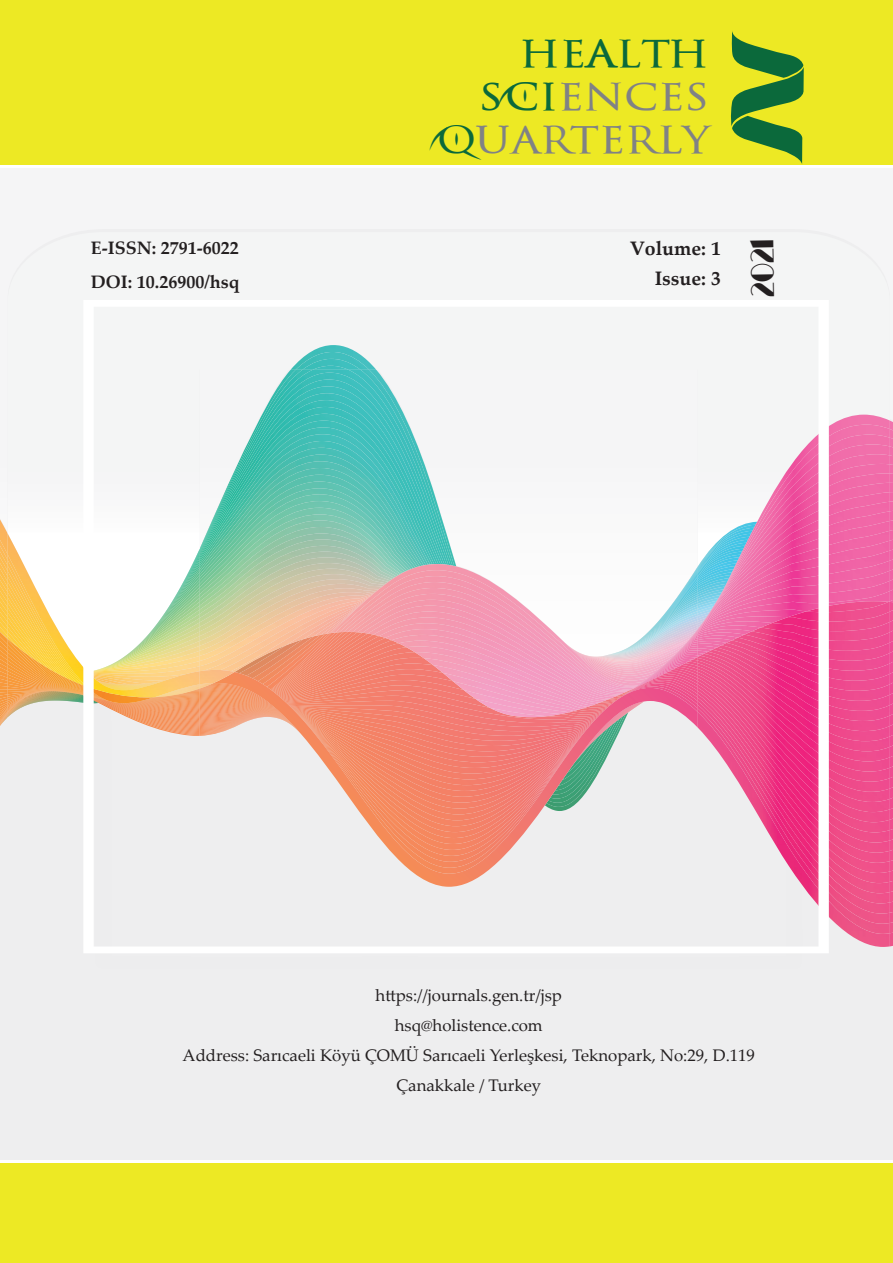
<style>
.page{position:relative;width:893px;height:1263px;background:#fff}
.page>*{position:absolute;margin:0;border:0;box-sizing:border-box;transform-origin:0 0}
.t1{font:35.85px/43px "Catwoman";color:#808285;text-align:right;scale:1.19 1}
.t2{font:33px "Anchor Steam NF";color:#231f20}
.t3{font:700 19.5px/30px "Palatino Linotype";color:#231f20;text-align:right}
.t4{font:700 18px/34.3px "Palatino Linotype";color:#231f20}
.t5{font:16.8px/30px "Palatino Linotype";color:#231f20;text-align:center}
.s1{color:#0b693b}
</style>
<div class="page">
<div style="left:0;top:168px;width:893px;height:991px;background:#eeeeef"></div>
<img style="left:0;top:519px;width:8px;height:113px">
<img style="left:829px;top:686px;width:61px;height:261px">
<img style="left:8px;top:414px;width:882px;height:258px">
<img style="left:829px;top:415px;width:61px;height:10px">
<img style="left:829px;top:425px;width:61px;height:10px">
<img style="left:829px;top:435px;width:61px;height:9px">
<img style="left:829px;top:444px;width:61px;height:10px">
<img style="left:829px;top:454px;width:61px;height:10px">
<img style="left:829px;top:464px;width:61px;height:9px">
<img style="left:829px;top:473px;width:61px;height:10px">
<img style="left:829px;top:483px;width:61px;height:9px">
<img style="left:829px;top:492px;width:61px;height:10px">
<img style="left:829px;top:502px;width:61px;height:9px">
<img style="left:829px;top:511px;width:61px;height:10px">
<img style="left:829px;top:521px;width:61px;height:10px">
<img style="left:829px;top:531px;width:61px;height:10px">
<img style="left:829px;top:541px;width:61px;height:10px">
<img style="left:829px;top:551px;width:61px;height:10px">
<img style="left:829px;top:561px;width:61px;height:10px">
<img style="left:829px;top:571px;width:61px;height:10px">
<img style="left:829px;top:581px;width:61px;height:10px">
<img style="left:829px;top:591px;width:61px;height:10px">
<img style="left:829px;top:601px;width:61px;height:31px">
<svg style="left:0;top:632px;width:83px;height:94px"></svg>
<img style="left:8px;top:534px;width:75px;height:163px">
<svg style="left:83px;top:300px;width:746px;height:653px"></svg>
<div style="left:0;top:1163px;width:893px;height:100px;background:#ede924"></div>
<div style="left:0;top:0;width:893px;height:164px;background:#ede924"></div>
<svg style="left:731px;top:31px;width:73px;height:133px"></svg>
<h1 class="t1" style="left:434px;top:33px;width:234px"><span class="s1">HEALTH<br>SCI</span>ENCES<br><span class="s1">Q</span>UARTERLY</h1>
<p class="t4" style="left:91px;top:230px;width:150px">E-ISSN: 2791-6022<br>DOI: 10.26900/hsq</p>
<p class="t3" style="left:630px;top:233px;width:93px">Volume: 1<br>Issue: 3</p>
<h2 class="t2" style="left:738px;top:298px;width:59px;rotate:-91deg">2021</h2>
<p class="t5" style="left:183px;top:979px;width:574px">https://journals.gen.tr/jsp<br>hsq@holistence.com<br>Address: Sarıcaeli Köyü ÇOMÜ Sarıcaeli Yerleşkesi, Teknopark, No:29, D.119<br>Çanakkale / Turkey</p>
</div>
